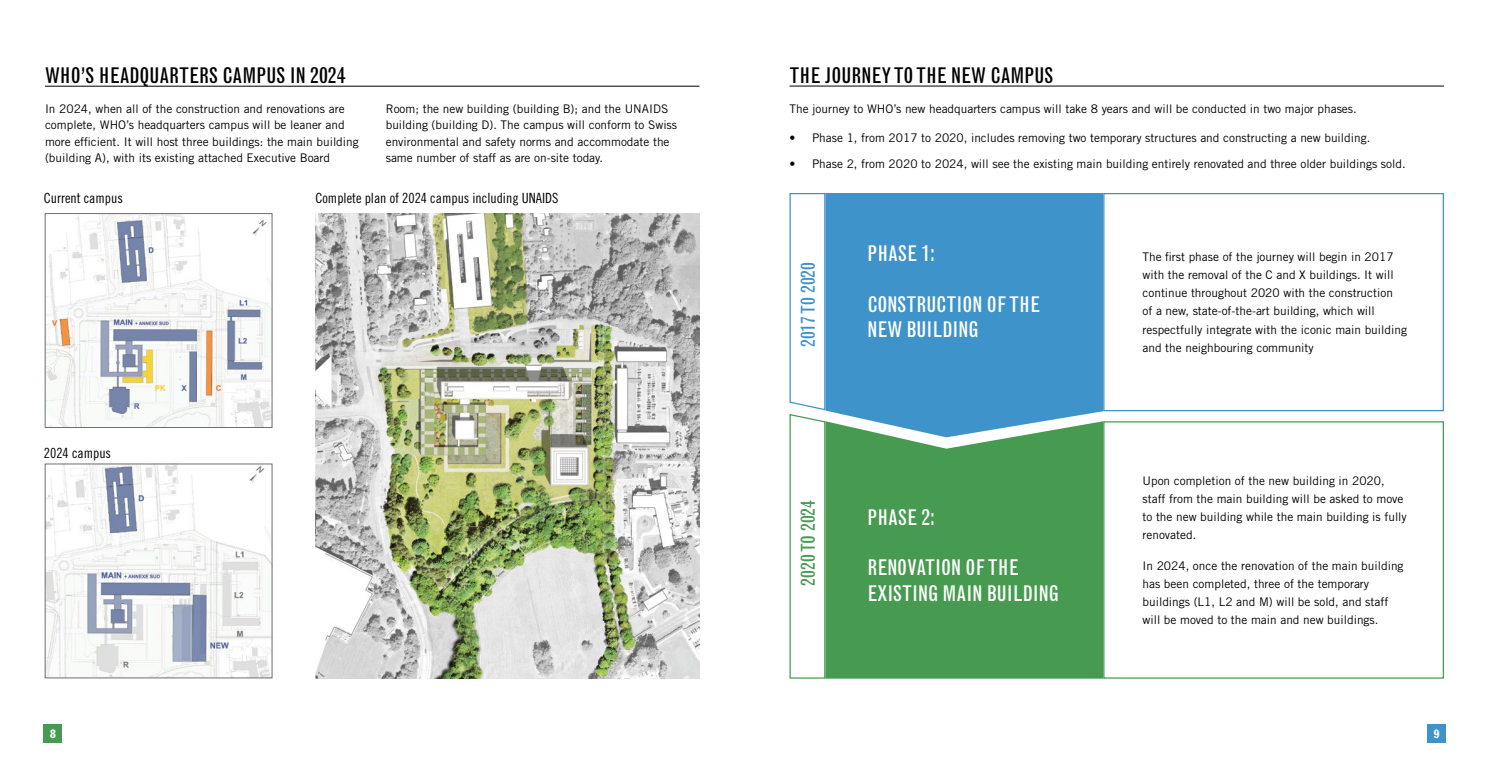
<style>
.page{position:relative;width:1489px;height:762px;background:#fff}
.page>*{position:absolute;margin:0;border:0;box-sizing:border-box;transform-origin:0 0}
.t1{font:condensed 21.25px/25.5px "Grotesque MT Std";color:#fff}
.t2{font:condensed 21.25px "Grotesque MT Std";color:#000}
.t3{font:condensed 18.75px "Grotesque MT Std";color:#3f93cb}
.t4{font:condensed 18.75px "Grotesque MT Std";color:#479b51}
.t5{font:14px "Trade Gothic LT Std Cn 18";color:#000}
.t6{font:11.88px/18.1px "Trade Gothic LT Std";color:#000}
.t7{font:700 11.88px "Grotesque MT Std";color:#fff}
</style>
<div class="page">
<hr style="left:45px;top:86px;width:654px;height:1px;background:#000">
<img style="left:315px;top:213px;width:384px;height:465px">
<hr style="left:789px;top:86px;width:654px;height:1px;background:#000">
<div style="left:826px;top:193px;width:277px;height:228px;background:#3f93cb"></div>
<div style="left:826px;top:421px;width:277px;height:257px;background:#479b51"></div>
<div style="left:1103px;top:193px;width:340px;height:218px;border:1px solid #3f93cb"></div>
<div style="left:1103px;top:421px;width:340px;height:257px;border:1px solid #479b51"></div>
<svg style="left:789px;top:193px;width:37px;height:486px"></svg>
<img style="left:47px;top:215px;width:223px;height:211px">
<div style="left:45px;top:213px;width:227px;height:215px;border:1px solid #6d6e71"></div>
<img style="left:47px;top:466px;width:223px;height:210px">
<div style="left:45px;top:464px;width:227px;height:214px;border:1px solid #6d6e71"></div>
<div style="left:1427px;top:725px;width:18px;height:18px;background:#3f93cb"></div>
<div style="left:44px;top:725px;width:18px;height:18px;background:#479b51"></div>
<h1 class="t2" style="left:45px;top:63px;width:302px">WHO’S HEADQUARTERS CAMPUS IN 2024</h1>
<p class="t6" style="left:45px;top:101px;width:315px;line-height:16.2px">In 2024, when all of the construction and renovations are complete, WHO’s headquarters campus will be leaner and more efficient. It will host three buildings: the main building (building A), with its existing attached Executive Board</p>
<p class="t6" style="left:386px;top:101px;width:293px;line-height:16.2px">Room; the new building (building B); and the UNAIDS building (building D). The campus will conform to Swiss environmental and safety norms and accommodate the same number of staff as are on-site today.</p>
<p class="t5" style="left:44px;top:190px;width:80px">Current campus</p>
<p class="t5" style="left:315px;top:190px;width:244px">Complete plan of 2024 campus including UNAIDS</p>
<p class="t5" style="left:44px;top:444px;width:69px">2024 campus</p>
<h1 class="t2" style="left:789px;top:63px;width:265px">THE JOURNEY TO THE NEW CAMPUS</h1>
<p class="t6" style="left:789px;top:100px;width:568px">The journey to WHO’s new headquarters campus will take 8 years and will be conducted in two major phases.</p>
<p class="t6" style="left:789px;top:128px;width:582px">• Phase 1, from 2017 to 2020, includes removing two temporary structures and constructing a new building.</p>
<p class="t6" style="left:789px;top:155px;width:617px">• Phase 2, from 2020 to 2024, will see the existing main building entirely renovated and three older buildings sold.</p>
<h2 class="t3" style="left:797px;top:347px;width:87px;rotate:-90deg">2017 T0 2020</h2>
<h1 class="t1" style="left:867px;top:241px;width:69px">PHASE 1:</h1>
<h1 class="t1" style="left:867px;top:291px;width:174px">CONSTRUCTION OF THE<br>NEW BUILDING</h1>
<h2 class="t4" style="left:797px;top:586px;width:87px;rotate:-90deg">2020 TO 2024</h2>
<h1 class="t1" style="left:867px;top:505px;width:69px">PHASE 2:</h1>
<h1 class="t1" style="left:867px;top:555px;width:193px">RENOVATION OF THE<br>EXISTING MAIN BUILDING</h1>
<p class="t6" style="left:1142px;top:248px;width:266px">The first phase of the journey will begin in 2017 with the removal of the C and X buildings. It will continue throughout 2020 with the construction<br>of a new, state-of-the-art building, which will respectfully integrate with the iconic main building and the neighbouring community</p>
<p class="t6" style="left:1142px;top:471px;width:266px">Upon completion of the new building in 2020, staff from the main building will be asked to move to the new building while the main building is fully renovated.</p>
<p class="t6" style="left:1142px;top:556px;width:262px">In 2024, once the renovation of the main building has been completed, three of the temporary buildings (L1, L2 and M) will be sold, and staff will be moved to the main and new buildings.</p>
<p class="t7" style="left:50px;top:727px;width:7px">8</p>
<p class="t7" style="left:1433px;top:727px;width:7px">9</p>
</div>
